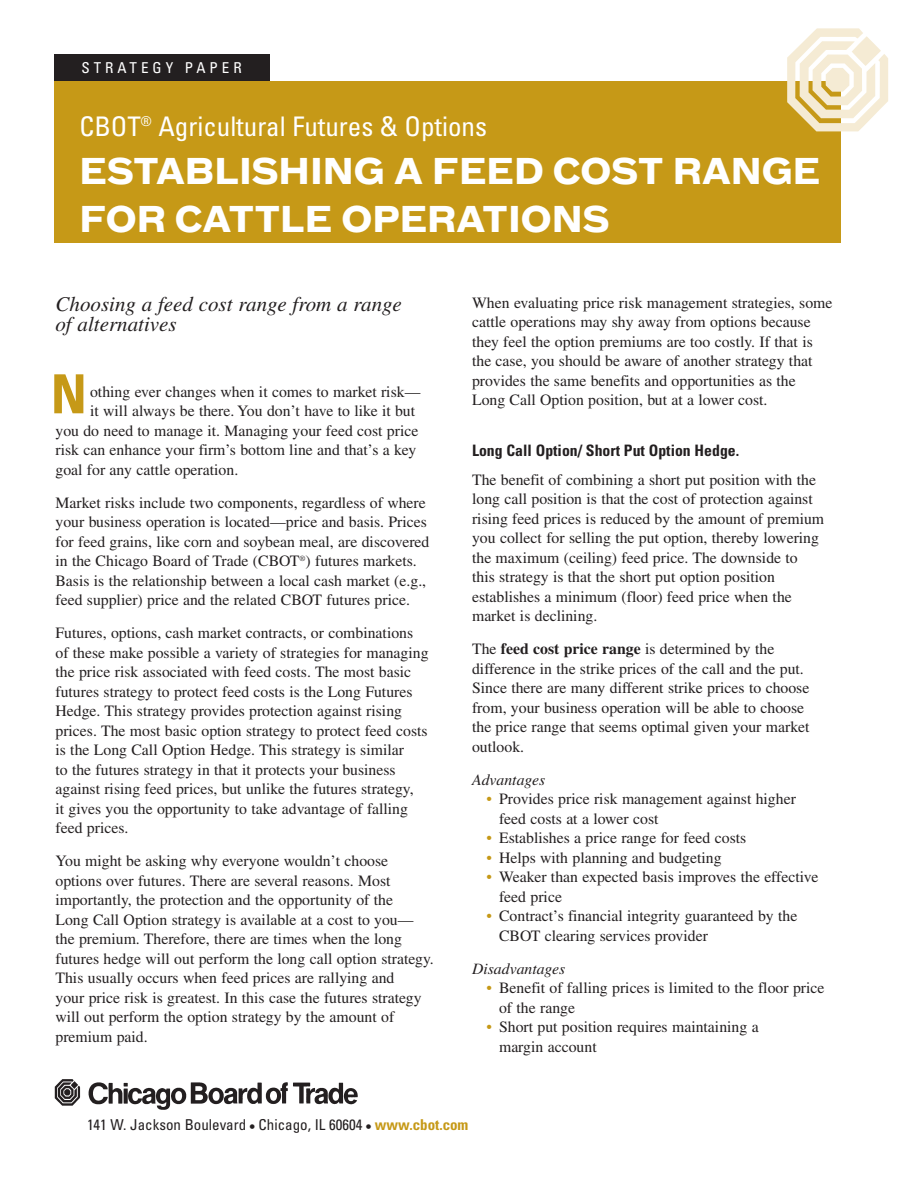
<style>
.page{position:relative;width:918px;height:1188px;background:#fff}
.page>*{position:absolute;margin:0;border:0;box-sizing:border-box;transform-origin:0 0}
.t1{font:700 condensed 54px "Univers";color:#c69917}
.t2{font:700 34.5px/48px "Bau";color:#fff}
.t3{font:condensed 27px "Univers";color:#fff}
.t4{font:italic 21px/19.5px "Times";color:#231f20}
.t5{font:15.75px/19.5px "Times";color:#231f20}
.t6{font:700 condensed 15.75px "Univers";color:#231f20}
.t7{font:italic 15.75px "Times";color:#231f20}
.t8{font:condensed 15px "Univers";color:#231f20}
.t9{font:condensed 15px "Univers";letter-spacing:.265em;color:#fff}
.s1{font-weight:700}
.s2{font-style:italic;color:#c69917}
.s3{font-weight:700;color:#c69917}
</style>
<div class="page">
<div style="left:54px;top:81px;width:786px;height:162px;background:#c69917"></div>
<div style="left:54px;top:54px;width:215px;height:27px;background:#231f20"></div>
<img style="left:54px;top:1079px;width:304px;height:31px">
<svg style="left:787px;top:28px;width:101px;height:103px"></svg>
<p class="t9" style="left:81px;top:62px;width:162px">STRATEGY PAPER</p>
<h3 class="t3" style="left:79px;top:117px;width:409px">CBOT<sup>®</sup> Agricultural Futures &amp; Options</h3>
<h2 class="t2" style="left:79px;top:150px;width:743px">ESTABLISHING A FEED COST RANGE<br>FOR CATTLE OPERATIONS</h2>
<h3 class="t4" style="left:55px;top:297px;width:348px">Choosing a feed cost range from a range of alternatives</h3>
<h1 class="t1" style="left:51px;top:374px;width:38px">N</h1>
<p class="t5" style="left:90px;top:383px;width:332px">othing ever changes when it comes to market risk—</p>
<p class="t5" style="left:90px;top:403px;width:326px">it will always be there. You don’t have to like it but</p>
<p class="t5" style="left:55px;top:422px;width:364px">you do need to manage it. Managing your feed cost price</p>
<p class="t5" style="left:55px;top:442px;width:362px">risk can enhance your firm’s bottom line and that’s a key</p>
<p class="t5" style="left:55px;top:461px;width:184px">goal for any cattle operation.</p>
<p class="t5" style="left:55px;top:494px;width:376px">Market risks include two components, regardless of where your business operation is located—price and basis. Prices for feed grains, like corn and soybean meal, are discovered in the Chicago Board of Trade (CBOT<sup>®</sup>) futures markets.<br>Basis is the relationship between a local cash market (e.g., feed supplier) price and the related CBOT futures price.</p>
<p class="t5" style="left:55px;top:625px;width:375px">Futures, options, cash market contracts, or combinations of these make possible a variety of strategies for managing the price risk associated with feed costs. The most basic futures strategy to protect feed costs is the Long Futures Hedge. This strategy provides protection against rising prices. The most basic option strategy to protect feed costs is the Long Call Option Hedge. This strategy is similar<br>to the futures strategy in that it protects your business against rising feed prices, but unlike the futures strategy,<br>it gives you the opportunity to take advantage of falling feed prices.</p>
<p class="t5" style="left:55px;top:853px;width:380px">You might be asking why everyone wouldn’t choose options over futures. There are several reasons. Most importantly, the protection and the opportunity of the<br>Long Call Option strategy is available at a cost to you— the premium. Therefore, there are times when the long futures hedge will out perform the long call option strategy.<br>This usually occurs when feed prices are rallying and<br>your price risk is greatest. In this case the futures strategy will out perform the option strategy by the amount of premium paid.</p>
<p class="t5" style="left:472px;top:294px;width:362px">When evaluating price risk management strategies, some cattle operations may shy away from options because they feel the option premiums are too costly. If that is the case, you should be aware of another strategy that provides the same benefits and opportunities as the Long Call Option position, but at a lower cost.</p>
<p class="t6" style="left:472px;top:445px;width:269px">Long Call Option/ Short Put Option Hedge.</p>
<p class="t5" style="left:472px;top:471px;width:354px">The benefit of combining a short put position with the long call position is that the cost of protection against rising feed prices is reduced by the amount of premium you collect for selling the put option, thereby lowering the maximum (ceiling) feed price. The downside to this strategy is that the short put option position establishes a minimum (floor) feed price when the market is declining.</p>
<p class="t5" style="left:472px;top:641px;width:339px">The <span class="s1">feed cost price range</span> is determined by the difference in the strike prices of the call and the put.<br>Since there are many different strike prices to choose from, your business operation will be able to choose the price range that seems optimal given your market outlook.</p>
<p class="t7" style="left:472px;top:774px;width:75px">Advantages</p>
<p class="t5" style="left:499px;top:791px;width:298px;text-indent:-13px"><span class="s2">•</span> Provides price risk management against higher feed costs at a lower cost</p>
<p class="t5" style="left:486px;top:830px;width:261px"><span class="s2">•</span> Establishes a price range for feed costs</p>
<p class="t5" style="left:486px;top:849px;width:237px"><span class="s2">•</span> Helps with planning and budgeting</p>
<p class="t5" style="left:499px;top:869px;width:321px;text-indent:-13px"><span class="s2">•</span> Weaker than expected basis improves the effective feed price</p>
<p class="t5" style="left:499px;top:908px;width:300px;text-indent:-13px"><span class="s2">•</span> Contract’s financial integrity guaranteed by the<br>CBOT clearing services provider</p>
<p class="t7" style="left:472px;top:963px;width:95px">Disadvantages</p>
<p class="t5" style="left:499px;top:980px;width:327px;text-indent:-13px"><span class="s2">•</span> Benefit of falling prices is limited to the floor price of the range</p>
<p class="t5" style="left:499px;top:1019px;width:261px;text-indent:-13px"><span class="s2">•</span> Short put position requires maintaining a margin account</p>
<p class="t8" style="left:87px;top:1119px;width:383px">141 W. Jackson Boulevard • Chicago, IL 60604 • <span class="s3">www.cbot.com</span></p>
</div>
